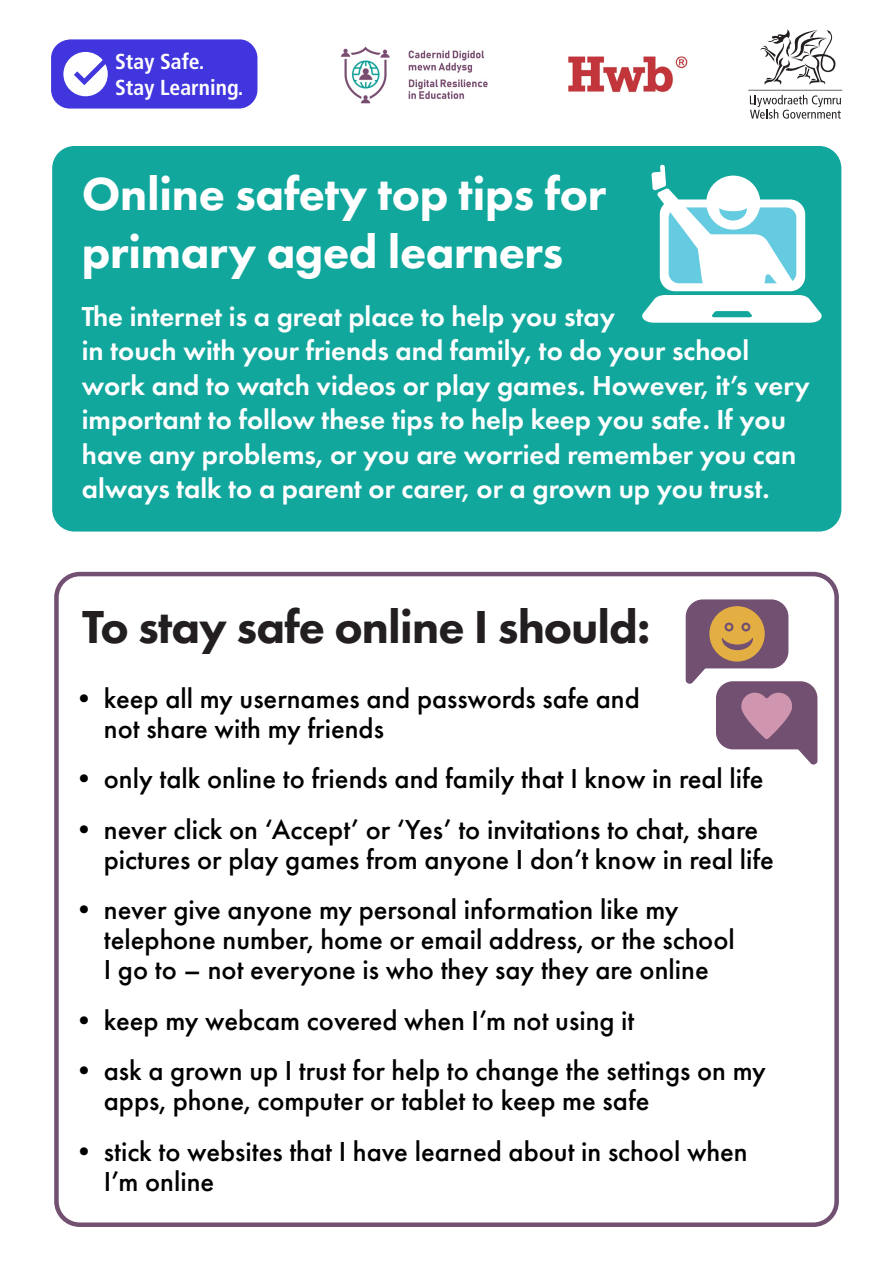
<style>
.page{position:relative;width:893px;height:1263px;background:#fff}
.page>*{position:absolute;margin:0;border:0;box-sizing:border-box;transform-origin:0 0}
.t1{font:800 48px/57.6px "Futura PT";letter-spacing:-.01em;color:#fff}
.t2{font:800 48px "Futura PT";letter-spacing:-.02em;color:#231f20}
.t3{font:500 28.5px/30px "Futura PT";color:#000}
.Body{font:600 28.5px/34.5px "Futura PT";color:#fff}
.t4{font:700 condensed 21.6px/26px "Frutiger LT Std";color:#fff}
</style>
<div class="page">
<div style="left:54px;top:572px;width:785px;height:655px;border:4px solid #725072;border-radius:23px"></div>
<div style="left:52px;top:146px;width:789px;height:385px;background:#12a79d;border-radius:22px"></div>
<svg style="left:642px;top:165px;width:180px;height:158px"></svg>
<svg style="left:686px;top:599px;width:131px;height:166px"></svg>
<svg style="left:51px;top:39px;width:207px;height:70px;background:#594ee1"></svg>
<svg style="left:748px;top:29px;width:94px;height:90px"></svg>
<img style="left:568px;top:56px;width:120px;height:37px">
<img style="left:340px;top:46px;width:148px;height:58px">
<p class="t4" style="left:115px;top:48px;width:130px">Stay Safe.<br>Stay Learning.</p>
<p class="t1" style="left:82px;top:164px;width:526px">Online safety top tips for primary aged learners</p>
<p class="Body" style="left:82px;top:299px;width:729px">The internet is a great place to help you stay<br>in touch with your friends and family, to do your school work and to watch videos or play games. However, it’s very important to follow these tips to help keep you safe. If you have any problems, or you are worried remember you can always talk to a parent or carer, or a grown up you trust.</p>
<p class="t2" style="left:82px;top:597px;width:570px">To stay safe online I should:</p>
<p class="t3" style="left:104px;top:683px;width:537px;text-indent:-34px">• keep all my usernames and passwords safe and not share with my friends</p>
<p class="t3" style="left:70px;top:764px;width:695px">• only talk online to friends and family that I know in real life</p>
<p class="t3" style="left:104px;top:814px;width:672px;text-indent:-34px">• never click on ‘Accept’ or ‘Yes’ to invitations to chat, share pictures or play games from anyone I don’t know in real life</p>
<p class="t3" style="left:104px;top:895px;width:632px;text-indent:-34px">• never give anyone my personal information like my telephone number, home or email address, or the school<br>I go to – not everyone is who they say they are online</p>
<p class="t3" style="left:70px;top:1005px;width:566px">• keep my webcam covered when I’m not using it</p>
<p class="t3" style="left:104px;top:1055px;width:663px;text-indent:-34px">• ask a grown up I trust for help to change the settings on my apps, phone, computer or tablet to keep me safe</p>
<p class="t3" style="left:104px;top:1136px;width:645px;text-indent:-34px">• stick to websites that I have learned about in school when<br>I’m online</p>
</div>
